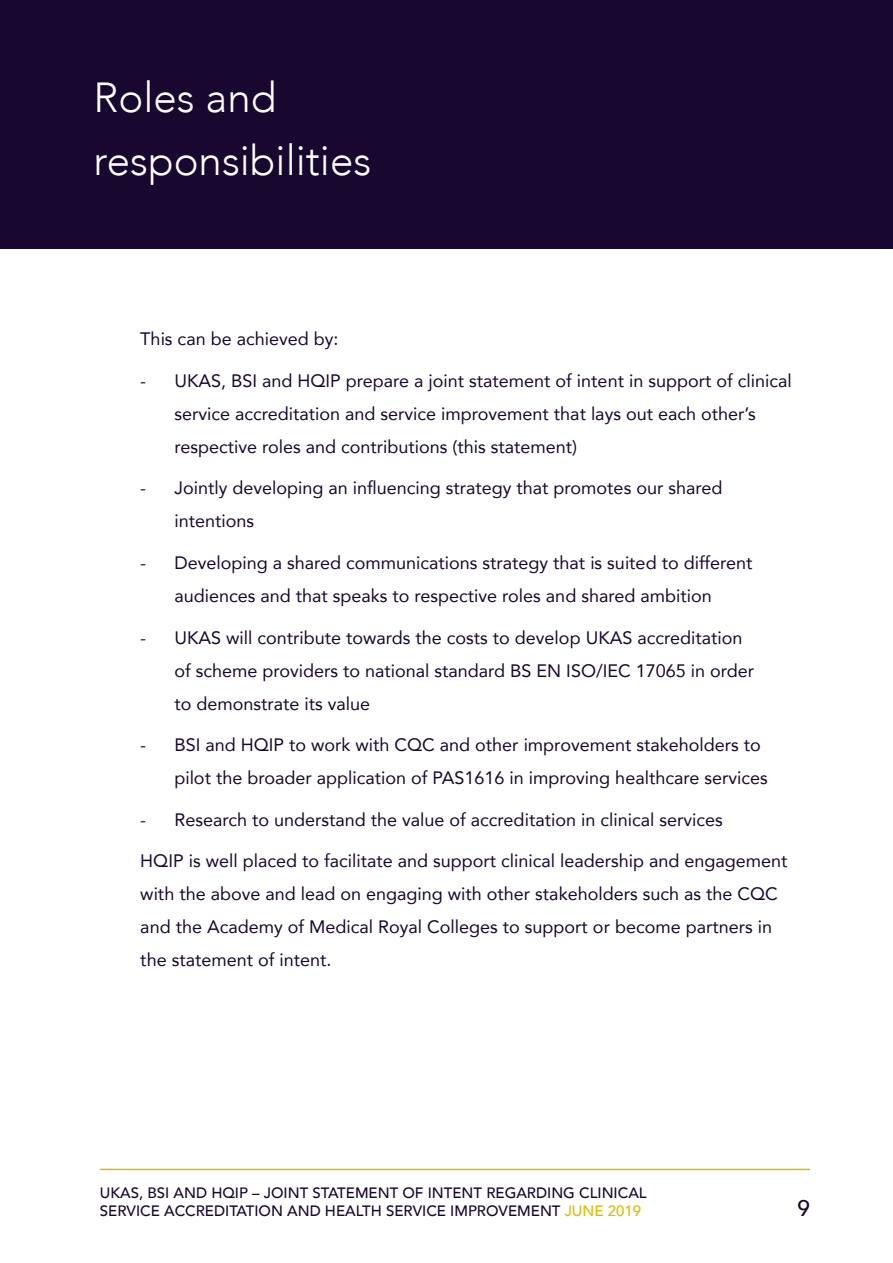
<style>
.page{position:relative;width:893px;height:1263px;background:#fff}
.page>*{position:absolute;margin:0;border:0;box-sizing:border-box;transform-origin:0 0}
.t1{font:300 42px/63px "Avenir";color:#fff}
.t2{font:500 22.5px "Avenir";color:#18072f}
.t3{font:18px/33px "Avenir";color:#18072f}
.t4{font:500 15px/18px "Avenir";color:#18072f}
.s1{color:#e2b900}
</style>
<div class="page">
<hr style="left:100px;top:1169px;width:710px;height:1px;background:#e2b900">
<div style="left:0;top:0;width:893px;height:249px;background:#18072f"></div>
<p class="t1" style="left:94px;top:66px;width:279px">Roles and responsibilities</p>
<p class="t3" style="left:140px;top:322px;width:200px">This can be achieved by:</p>
<p class="t3" style="left:174px;top:364px;width:619px;text-indent:-34px">- UKAS, BSI and HQIP prepare a joint statement of intent in support of clinical service accreditation and service improvement that lays out each other’s respective roles and contributions (this statement)</p>
<p class="t3" style="left:174px;top:471px;width:550px;text-indent:-34px">- Jointly developing an influencing strategy that promotes our shared intentions</p>
<p class="t3" style="left:140px;top:546px;width:614px;text-align:center">- Developing a shared communications strategy that is suited to different audiences and that speaks to respective roles and shared ambition</p>
<p class="t3" style="left:174px;top:620px;width:581px;text-indent:-34px">- UKAS will contribute towards the costs to develop UKAS accreditation of scheme providers to national standard BS EN ISO/IEC 17065 in order to demonstrate its value</p>
<p class="t3" style="left:174px;top:728px;width:595px;text-indent:-34px">- BSI and HQIP to work with CQC and other improvement stakeholders to pilot the broader application of PAS1616 in improving healthcare services</p>
<p class="t3" style="left:140px;top:802px;width:584px">- Research to understand the value of accreditation in clinical services</p>
<p class="t3" style="left:140px;top:844px;width:649px">HQIP is well placed to facilitate and support clinical leadership and engagement with the above and lead on engaging with other stakeholders such as the CQC and the Academy of Medical Royal Colleges to support or become partners in the statement of intent.</p>
<p class="t4" style="left:100px;top:1183px;width:548px">UKAS, BSI AND HQIP – JOINT STATEMENT OF INTENT REGARDING CLINICAL<br>SERVICE ACCREDITATION AND HEALTH SERVICE IMPROVEMENT <span class="s1">JUNE 2019</span></p>
<p class="t2" style="left:797px;top:1189px;width:14px">9</p>
</div>
